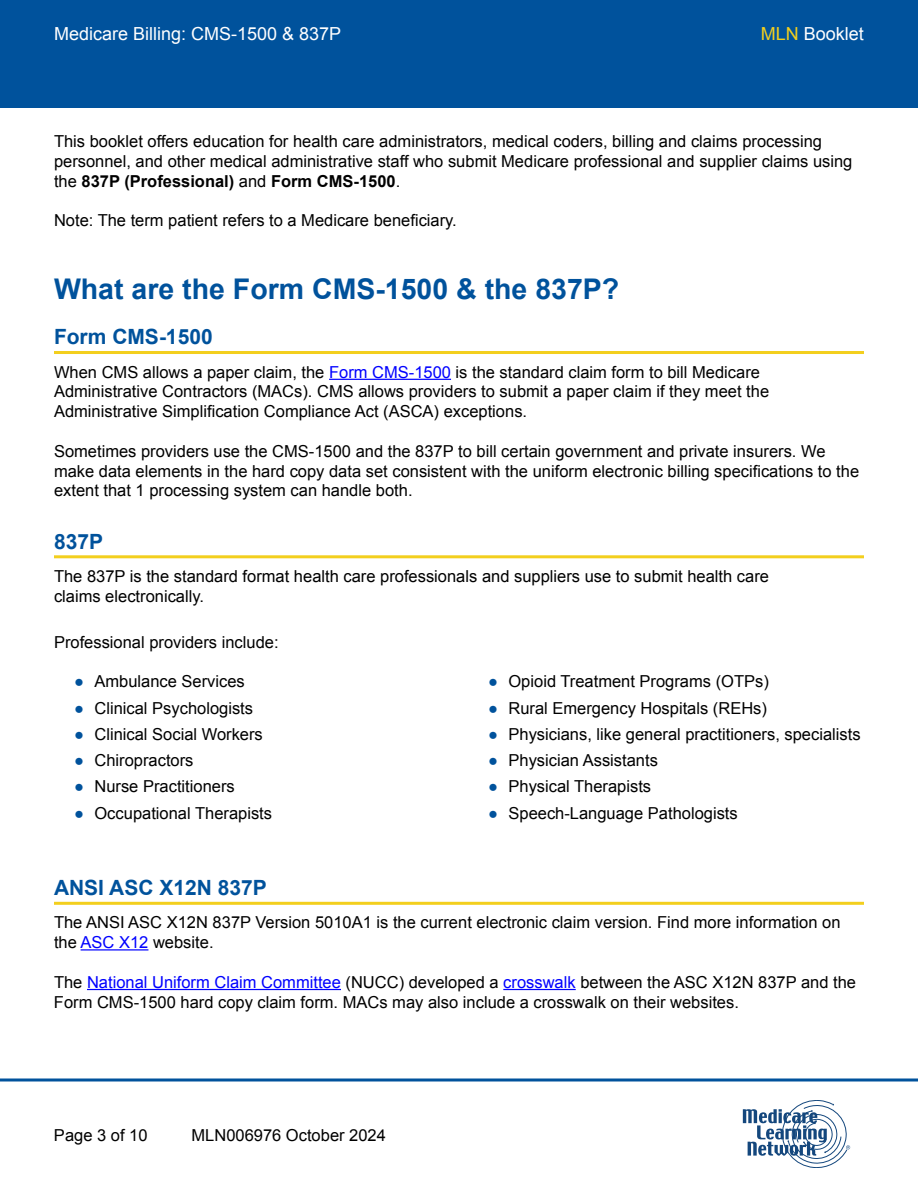
<style>
.page{position:relative;width:918px;height:1188px;background:#fff}
.page>*{position:absolute;margin:0;border:0;box-sizing:border-box;transform-origin:0 0}
.H1{font:700 28.5px "Arial";color:#00529c}
.t1{font:700 21px "Arial";color:#00529c}
.t2{font:18px "Arial";color:#fff}
.t3{font:16.5px/19.8px "Arial";color:#000}
.s1{color:#f3cf1e}
.s2{font-weight:700}
.s3{color:#00f}
.s4{color:#00529c}
</style>
<div class="page">
<div style="left:0;top:0;width:918px;height:108px;background:#00529c"></div>
<svg style="left:743px;top:1100px;width:107px;height:68px"></svg>
<svg style="left:0;top:1078px;width:918px;height:4px;background:#3f7db4"></svg>
<hr style="left:54px;top:351px;width:810px;height:3px;background:#f3cf1e">
<hr style="left:329px;top:379px;width:122px;height:1px;background:#00f">
<hr style="left:54px;top:555px;width:810px;height:3px;background:#f3cf1e">
<hr style="left:54px;top:902px;width:810px;height:3px;background:#f3cf1e">
<hr style="left:81px;top:949px;width:67px;height:2px;background:#00f">
<hr style="left:87px;top:989px;width:254px;height:1px;background:#00f">
<hr style="left:503px;top:989px;width:73px;height:1px;background:#00f">
<p class="t2" style="left:54px;top:22px;width:289px">Medicare Billing: CMS-1500 &amp; 837P</p>
<p class="t2" style="left:761px;top:22px;width:105px"><span class="s1">MLN</span> Booklet</p>
<p class="t3" style="left:54px;top:131px;width:800px">This booklet offers education for health care administrators, medical coders, billing and claims processing personnel, and other medical administrative staff who submit Medicare professional and supplier claims using the <span class="s2">837P (Professional)</span> and <span class="s2">Form CMS-1500</span>.</p>
<p class="t3" style="left:54px;top:211px;width:404px">Note: The term patient refers to a Medicare beneficiary.</p>
<p class="H1" style="left:54px;top:270px;width:567px">What are the Form CMS-1500 &amp; the 837P?</p>
<h2 class="t1" style="left:54px;top:323px;width:160px">Form CMS-1500</h2>
<p class="t3" style="left:54px;top:362px;width:717px">When CMS allows a paper claim, the <span class="s3">Form CMS-1500</span> is the standard claim form to bill Medicare<br>Administrative Contractors (MACs). CMS allows providers to submit a paper claim if they meet the<br>Administrative Simplification Compliance Act (ASCA) exceptions.</p>
<p class="t3" style="left:54px;top:441px;width:807px">Sometimes providers use the CMS-1500 and the 837P to bill certain government and private insurers. We make data elements in the hard copy data set consistent with the uniform electronic billing specifications to the extent that 1 processing system can handle both.</p>
<h2 class="t1" style="left:54px;top:527px;width:51px">837P</h2>
<p class="t3" style="left:54px;top:566px;width:717px">The 837P is the standard format health care professionals and suppliers use to submit health care claims electronically.</p>
<p class="t3" style="left:54px;top:633px;width:226px">Professional providers include:</p>
<p class="t3" style="left:74px;top:672px;width:172px"><span class="s4">●</span> Ambulance Services</p>
<p class="t3" style="left:74px;top:698px;width:180px"><span class="s4">●</span> Clinical Psychologists</p>
<p class="t3" style="left:74px;top:724px;width:190px"><span class="s4">●</span> Clinical Social Workers</p>
<p class="t3" style="left:74px;top:751px;width:121px"><span class="s4">●</span> Chiropractors</p>
<p class="t3" style="left:74px;top:777px;width:162px"><span class="s4">●</span> Nurse Practitioners</p>
<p class="t3" style="left:74px;top:803px;width:199px"><span class="s4">●</span> Occupational Therapists</p>
<p class="t3" style="left:488px;top:672px;width:282px"><span class="s4">●</span> Opioid Treatment Programs (OTPs)</p>
<p class="t3" style="left:488px;top:698px;width:280px"><span class="s4">●</span> Rural Emergency Hospitals (REHs)</p>
<p class="t3" style="left:488px;top:724px;width:374px"><span class="s4">●</span> Physicians, like general practitioners, specialists</p>
<p class="t3" style="left:488px;top:751px;width:171px"><span class="s4">●</span> Physician Assistants</p>
<p class="t3" style="left:488px;top:777px;width:164px"><span class="s4">●</span> Physical Therapists</p>
<p class="t3" style="left:488px;top:803px;width:251px"><span class="s4">●</span> Speech-Language Pathologists</p>
<h2 class="t1" style="left:54px;top:874px;width:214px">ANSI ASC X12N 837P</h2>
<p class="t3" style="left:54px;top:913px;width:788px">The ANSI ASC X12N 837P Version 5010A1 is the current electronic claim version. Find more information on the <span class="s3">ASC X12</span> website.</p>
<p class="t3" style="left:54px;top:972px;width:804px">The <span class="s3">National Uniform Claim Committee</span> (NUCC) developed a <span class="s3">crosswalk</span> between the ASC X12N 837P and the<br>Form CMS-1500 hard copy claim form. MACs may also include a crosswalk on their websites.</p>
<p class="t3" style="left:54px;top:1125px;width:95px">Page 3 of 10</p>
<p class="t3" style="left:192px;top:1125px;width:196px">MLN006976 October 2024</p>
</div>
